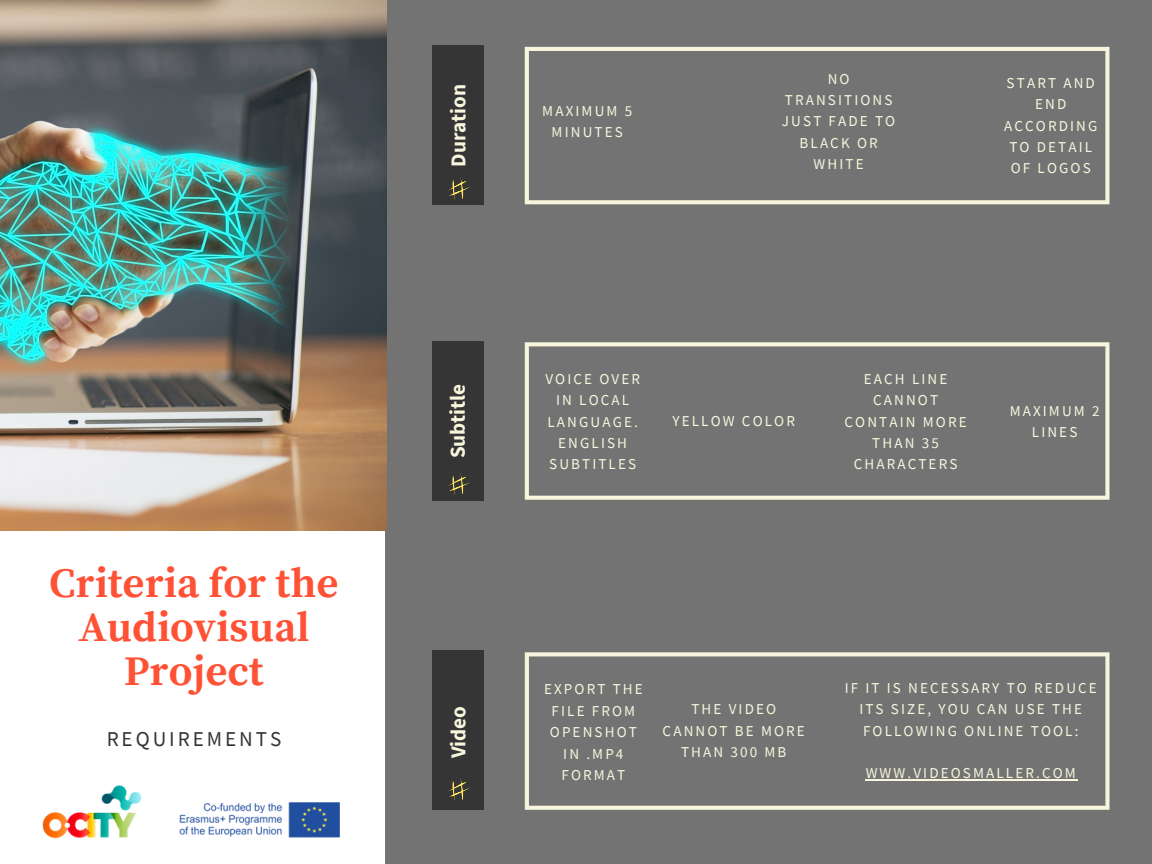
<style>
.page{position:relative;width:1152px;height:864px;background:#737373}
.page>*{position:absolute;margin:0;border:0;box-sizing:border-box;transform-origin:0 0}
.t1{font:700 42px/43.8px "Source Serif Pro";color:#ff5136;text-align:center}
.t2{font:700 21.15px "Source Sans Pro";color:#f7f6dd}
.t3{font:21.15px "Source Sans Pro";letter-spacing:.14em;color:#353535}
.t4{font:15.15px/21.3px "Source Sans Pro";letter-spacing:.14em;color:#f7f6dd;text-align:center}
</style>
<div class="page">
<div style="left:0;top:0;width:384px;height:864px;background:#fff"></div>
<svg style="left:525px;top:47px;width:584px;height:157px"></svg>
<div style="left:433px;top:45px;width:51px;height:160px;background:#353535"></div>
<svg style="left:525px;top:342px;width:584px;height:158px"></svg>
<svg style="left:525px;top:652px;width:585px;height:158px"></svg>
<div style="left:433px;top:341px;width:51px;height:160px;background:#353535"></div>
<div style="left:433px;top:650px;width:51px;height:160px;background:#353535"></div>
<img style="left:0;top:0;width:387px;height:531px">
<img style="left:42px;top:785px;width:298px;height:54px">
<hr style="left:866px;top:779px;width:212px;height:2px;background:#f7f6dd">
<img style="left:448px;top:778px;width:23px;height:23px">
<img style="left:448px;top:473px;width:23px;height:22px">
<img style="left:448px;top:177px;width:23px;height:23px">
<p class="t1" style="left:49px;top:563px;width:291px">Criteria for the<br>Audiovisual<br>Project</p>
<p class="t3" style="left:107px;top:726px;width:176px">REQUIREMENTS</p>
<p class="t2" style="left:445px;top:167px;width:84px;rotate:-90deg">Duration</p>
<p class="t4" style="left:542px;top:100px;width:91px">MAXIMUM 5<br>MINUTES</p>
<p class="t4" style="left:785px;top:68px;width:109px">NO<br>TRANSITIONS</p>
<p class="t4" style="left:782px;top:110px;width:115px">JUST FADE TO<br>BLACK OR<br>WHITE</p>
<p class="t4" style="left:1004px;top:72px;width:95px">START AND<br>END<br>ACCORDING<br>TO DETAIL<br>OF LOGOS</p>
<p class="t2" style="left:444px;top:458px;width:76px;rotate:-90deg">Subtitle</p>
<p class="t4" style="left:545px;top:368px;width:96px">VOICE OVER<br>IN LOCAL<br>LANGUAGE.<br>ENGLISH<br>SUBTITLES</p>
<p class="t4" style="left:673px;top:410px;width:124px">YELLOW COLOR</p>
<p class="t4" style="left:845px;top:368px;width:124px">EACH LINE<br>CANNOT<br>CONTAIN MORE<br>THAN 35<br>CHARACTERS</p>
<p class="t4" style="left:1010px;top:400px;width:91px">MAXIMUM 2<br>LINES</p>
<p class="t2" style="left:445px;top:758px;width:54px;rotate:-90deg">Video</p>
<p class="t4" style="left:544px;top:678px;width:100px">EXPORT THE<br>FILE FROM<br>OPENSHOT<br>IN .MP4<br>FORMAT</p>
<p class="t4" style="left:663px;top:698px;width:144px">THE VIDEO<br>CANNOT BE MORE<br>THAN 300 MB</p>
<p class="t4" style="left:845px;top:677px;width:254px">IF IT IS NECESSARY TO REDUCE<br>ITS SIZE, YOU CAN USE THE<br>FOLLOWING ONLINE TOOL:</p>
<p class="t4" style="left:866px;top:762px;width:212px">WWW.VIDEOSMALLER.COM</p>
</div>
